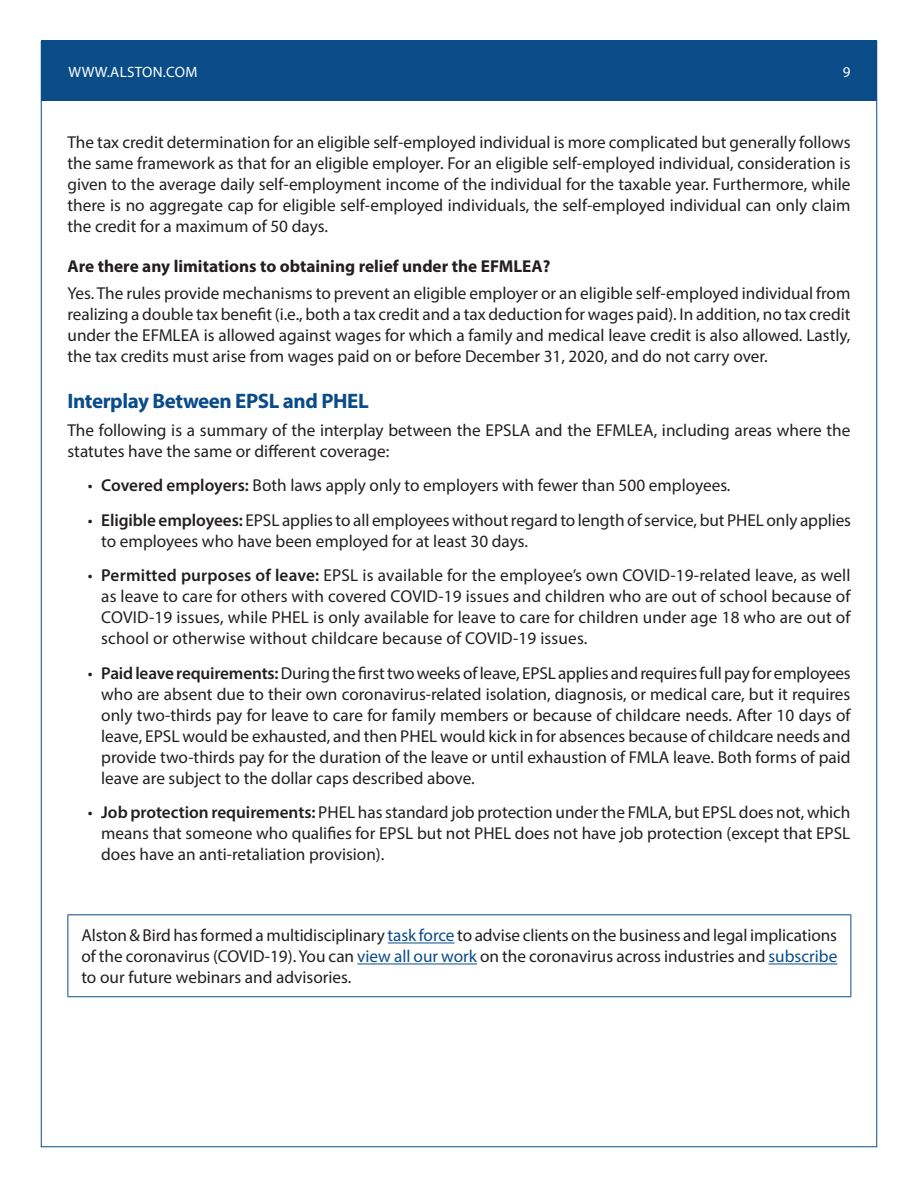
<style>
.page{position:relative;width:918px;height:1188px;background:#fff}
.page>*{position:absolute;margin:0;border:0;box-sizing:border-box;transform-origin:0 0}
.t1{font:700 21px "Myriad Pro";letter-spacing:-.02em;color:#0a4c88}
.t2{font:17.25px/21px "Myriad Pro";color:#231f20;text-align:justify}
.t3{font:700 17.25px "Myriad Pro";color:#231f20}
.t4{font:15px "Myriad Pro";letter-spacing:.02em;color:#fff}
.s1{font-weight:600}
.s2{color:#0a4c88}
</style>
<div class="page">
<div style="left:41px;top:40px;width:835px;height:61px;background:#0a4c88"></div>
<hr style="left:68px;top:914px;width:783px;height:1px;background:#0a4c88">
<hr style="left:68px;top:915px;width:1px;height:81px;background:#0a4c88">
<hr style="left:850px;top:915px;width:1px;height:81px;background:#0a4c88">
<hr style="left:68px;top:996px;width:783px;height:1px;background:#0a4c88">
<hr style="left:388px;top:943px;width:67px;height:1px;background:#0a4c88">
<hr style="left:357px;top:964px;width:120px;height:1px;background:#0a4c88">
<hr style="left:768px;top:964px;width:69px;height:1px;background:#0a4c88">
<p class="t4" style="left:68px;top:62px;width:130px">WWW.ALSTON.COM</p>
<p class="t4" style="left:843px;top:62px;width:9px">9</p>
<p class="t2" style="left:68px;top:131px;width:785px">The tax credit determination for an eligible self-employed individual is more complicated but generally follows the same framework as that for an eligible employer. For an eligible self-employed individual, consideration is given to the average daily self-employment income of the individual for the taxable year. Furthermore, while there is no aggregate cap for eligible self-employed individuals, the self-employed individual can only claim the credit for a maximum of 50 days.</p>
<p class="t3" style="left:68px;top:255px;width:484px">Are there any limitations to obtaining relief under the EFMLEA?</p>
<p class="t2" style="left:68px;top:283px;width:785px">Yes. The rules provide mechanisms to prevent an eligible employer or an eligible self-employed individual from realizing a double tax benefit (i.e., both a tax credit and a tax deduction for wages paid). In addition, no tax credit under the EFMLEA is allowed against wages for which a family and medical leave credit is also allowed. Lastly, the tax credits must arise from wages paid on or before December 31, 2020, and do not carry over.</p>
<p class="t1" style="left:68px;top:387px;width:303px">Interplay Between EPSL and PHEL</p>
<p class="t2" style="left:68px;top:419px;width:785px">The following is a summary of the interplay between the EPSLA and the EFMLEA, including areas where the statutes have the same or different coverage:</p>
<p class="t2" style="left:88px;top:475px;width:644px">• <span class="s1">Covered employers:</span> Both laws apply only to employers with fewer than 500 employees.</p>
<p class="t2" style="left:101px;top:509px;width:751px;text-indent:-14px">• <span class="s1">Eligible employees:</span> EPSL applies to all employees without regard to length of service, but PHEL only applies to employees who have been employed for at least 30 days.</p>
<p class="t2" style="left:101px;top:565px;width:751px;text-indent:-14px">• <span class="s1">Permitted purposes of leave:</span> EPSL is available for the employee’s own COVID-19-related leave, as well as leave to care for others with covered COVID-19 issues and children who are out of school because of COVID-19 issues, while PHEL is only available for leave to care for children under age 18 who are out of school or otherwise without childcare because of COVID-19 issues.</p>
<p class="t2" style="left:101px;top:662px;width:751px;text-indent:-14px">• <span class="s1">Paid leave requirements:</span> During the first two weeks of leave, EPSL applies and requires full pay for employees who are absent due to their own coronavirus-related isolation, diagnosis, or medical care, but it requires only two-thirds pay for leave to care for family members or because of childcare needs. After 10 days of leave, EPSL would be exhausted, and then PHEL would kick in for absences because of childcare needs and provide two-thirds pay for the duration of the leave or until exhaustion of FMLA leave. Both forms of paid leave are subject to the dollar caps described above.</p>
<p class="t2" style="left:101px;top:802px;width:751px;text-indent:-14px">• <span class="s1">Job protection requirements:</span> PHEL has standard job protection under the FMLA, but EPSL does not, which means that someone who qualifies for EPSL but not PHEL does not have job protection (except that EPSL does have an anti-retaliation provision).</p>
<p class="t2" style="left:81px;top:925px;width:758px">Alston &amp; Bird has formed a multidisciplinary <span class="s2">task force</span> to advise clients on the business and legal implications of the coronavirus (COVID-19). You can <span class="s2">view all our work</span> on the coronavirus across industries and <span class="s2">subscribe </span>to our future webinars and advisories.</p>
</div>
